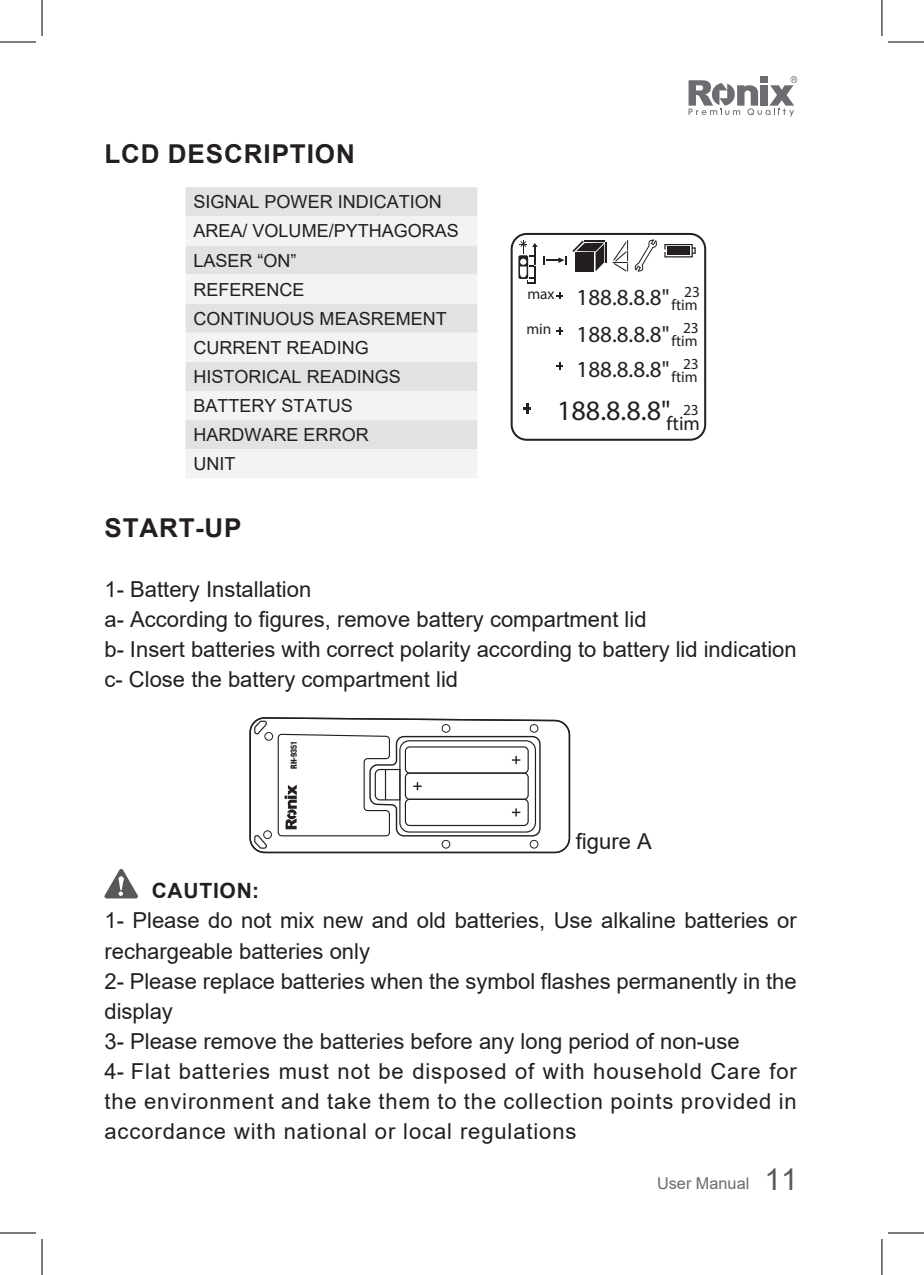
<style>
.page{position:relative;width:924px;height:1275px;background:#fff}
.page>*{position:absolute;margin:0;border:0;box-sizing:border-box;transform-origin:0 0}
.t1{font:28.2px "Helvetica CE";color:#231f20}
.t2{font:700 26px "Arial";letter-spacing:.035em;color:#231f20}
.t3{font:23px/35.6px "Helvetica CE";color:#231f20;text-align:justify}
.t4{font:22px/30px "Arial";color:#231f20}
.t5{font:700 21px "Arial";letter-spacing:.035em;color:#231f20}
.t6{font:19.6px "Helvetica CE";color:#231f20}
.t7{font:18px/29.2px "Arial";color:#231f20}
.t8{font:16.2px "Arial";color:#6c6d70}
.t9{font:15.4px "Helvetica CE";color:#231f20}
.t10{font:15.4px "Myriad Pro";color:#231f20}
.t11{font:900 condensed 8px "Helvetica LT";color:#231f20}
.s1{font-size:30.6px;color:#fff}
.s2{font-size:30px;color:#57585a}
</style>
<div class="page">
<svg style="left:688px;top:76px;width:109px;height:41px"></svg>
<div style="left:760px;top:76px;width:7px;height:7px;background:#6c6d70"></div>
<svg style="left:518px;top:255px;width:10px;height:24px"></svg>
<div style="left:510px;top:233px;width:195px;height:208px;border:2px solid #231f20;border-radius:15px"></div>
<hr style="left:584px;top:240px;width:20px;height:2px;background:#231f20">
<svg style="left:519px;top:240px;width:18px;height:43px"></svg>
<svg style="left:543px;top:241px;width:63px;height:30px"></svg>
<svg style="left:612px;top:241px;width:15px;height:31px"></svg>
<svg style="left:634px;top:239px;width:61px;height:33px"></svg>
<svg style="left:556px;top:292px;width:6px;height:7px"></svg>
<svg style="left:523px;top:404px;width:8px;height:9px"></svg>
<svg style="left:556px;top:327px;width:6px;height:7px"></svg>
<svg style="left:556px;top:363px;width:6px;height:7px"></svg>
<div style="left:185px;top:187px;width:292px;height:29px;background:#e1e2e4"></div>
<svg style="left:185px;top:216px;width:292px;height:262px;fill:#f2f3f4"></svg>
<svg style="left:249px;top:717px;width:321px;height:136px"></svg>
<svg style="left:104px;top:869px;width:34px;height:30px"></svg>
<hr style="left:0;top:42px;width:36px;height:1px;background:#000">
<hr style="left:887px;top:42px;width:36px;height:1px;background:#000">
<hr style="left:0;top:1232px;width:36px;height:1px;background:#000">
<hr style="left:887px;top:1232px;width:36px;height:1px;background:#000">
<hr style="left:42px;top:0;width:1px;height:36px;background:#000">
<hr style="left:42px;top:1239px;width:1px;height:36px;background:#000">
<hr style="left:881px;top:0;width:1px;height:36px;background:#000">
<hr style="left:881px;top:1239px;width:1px;height:36px;background:#000">
<p class="t2" style="left:104px;top:136px;width:252px">LCD DESCRIPTION</p>
<p class="t7" style="left:193px;top:187px;width:267px">SIGNAL POWER INDICATION<br>AREA/ VOLUME/PYTHAGORAS<br>LASER “ON”<br>REFERENCE<br>CONTINUOUS MEASREMENT<br>CURRENT READING<br>HISTORICAL READINGS<br>BATTERY STATUS<br>HARDWARE ERROR<br>UNIT</p>
<p class="t2" style="left:104px;top:510px;width:138px">START-UP</p>
<p class="t9" style="left:684px;top:282px;width:17px">23</p>
<p class="t9" style="left:682px;top:319px;width:17px">23</p>
<p class="t9" style="left:682px;top:354px;width:17px">23</p>
<p class="t3" style="left:576px;top:279px;width:94px;text-indent:-49px"><sup>max</sup> 188.8.8.8" 188.8.8.8" 188.8.8.8"</p>
<p class="t1" style="left:557px;top:393px;width:115px">188.8.8.8"</p>
<p class="t9" style="left:671px;top:295px;width:28px">ftim</p>
<p class="t9" style="left:671px;top:331px;width:28px">ftim</p>
<p class="t9" style="left:671px;top:367px;width:28px">ftim</p>
<p class="t6" style="left:666px;top:412px;width:35px">ftim</p>
<p class="t10" style="left:526px;top:319px;width:26px">min</p>
<p class="t9" style="left:682px;top:400px;width:17px">23</p>
<p class="t4" style="left:104px;top:574px;width:693px">1- Battery Installation<br>a- According to figures, remove battery compartment lid<br>b- Insert batteries with correct polarity according to battery lid indication c- Close the battery compartment lid</p>
<p class="t11" style="left:288px;top:769px;width:30px;rotate:-90deg">RH-9351</p>
<p class="t4" style="left:575px;top:825px;width:77px">figure A</p>
<p class="t5" style="left:152px;top:876px;width:109px">CAUTION:</p>
<p class="t4" style="left:104px;top:905px;width:693px">1- Please do not mix new and old batteries, Use alkaline batteries or rechargeable batteries only<br>2- Please replace batteries when the symbol flashes permanently in the display<br>3- Please remove the batteries before any long period of non-use<br>4- Flat batteries must not be disposed of with household Care for the environment and take them to the collection points provided in accordance with national or local regulations</p>
<p class="t8" style="left:656px;top:1172px;width:142px">User Manual <span class="s1">|</span><span class="s2">11</span></p>
</div>
